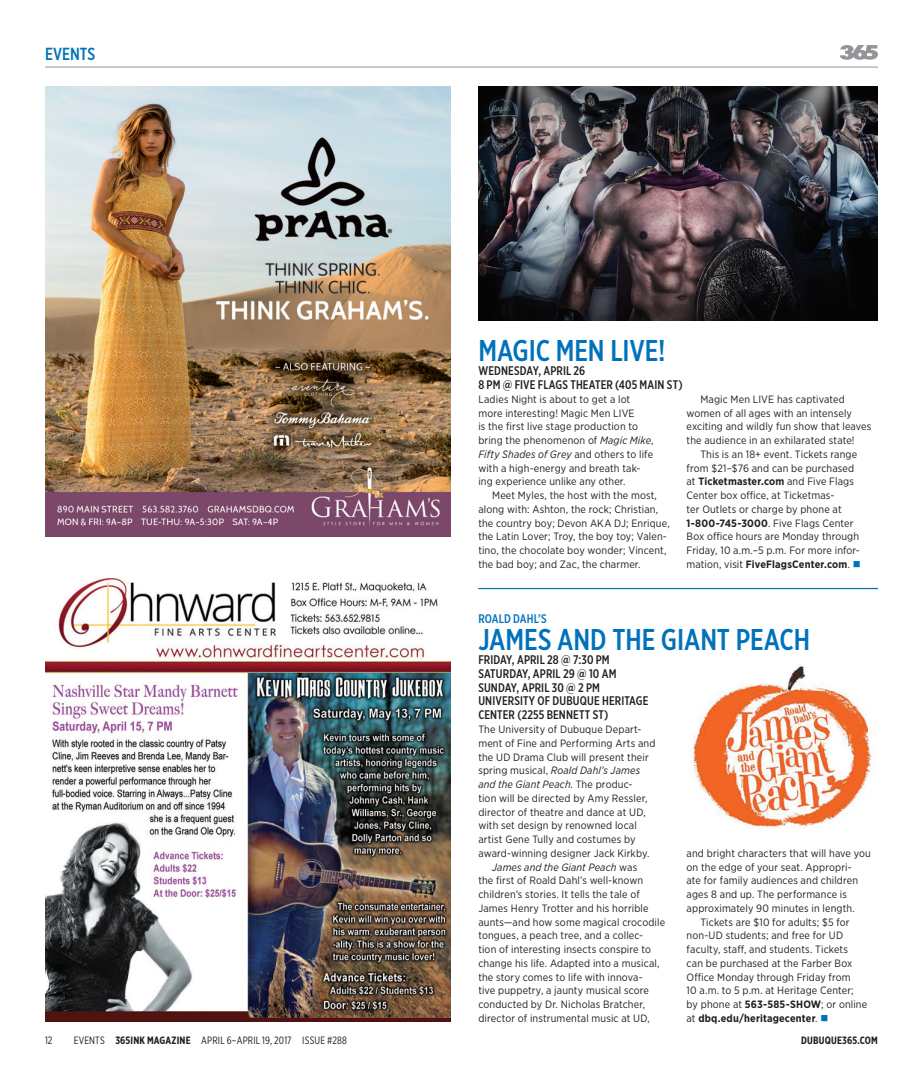
<style>
.page{position:relative;width:923px;height:1092px;background:#fff}
.page>*{position:absolute;margin:0;border:0;box-sizing:border-box;transform-origin:0 0}
.t1{font:500 30px "Gotham X Narrow";color:#0072bc}
.t2{font:500 17.5px "Gotham X Narrow";color:#0072bc}
.t3{font:500 12.5px/13.8px "Gotham X Narrow";letter-spacing:.01em;color:#231f20}
.t4{font:500 12.5px "Gotham X Narrow";letter-spacing:.005em;color:#0072bc}
.t5{font:10.62px/13.8px "Gotham Narrow";letter-spacing:.01em;color:#231f20}
.t6{font:italic 10.62px "Gotham Narrow";letter-spacing:.015em;color:#231f20}
.t7{font:10.62px "Gotham X Narrow";letter-spacing:.015em;color:#231f20}
.t8{font:700 10.62px "Gotham Narrow";letter-spacing:.02em;color:#231f20}
.t9{font:700 10.62px "Gotham X Narrow";letter-spacing:.015em;color:#231f20}
.s1{font-style:italic}
.s2{font-weight:700}
.s3{color:#0072bc}
.s4{font-style:normal}
.s5{font-weight:400}
</style>
<div class="page">
<hr style="left:45px;top:67px;width:833px;height:1px;background:#939598">
<svg style="left:840px;top:45px;width:38px;height:15px"></svg>
<img style="left:45px;top:578px;width:405px;height:443px">
<img style="left:45px;top:86px;width:405px;height:450px">
<hr style="left:478px;top:588px;width:400px;height:1px;background:#0072bc">
<img style="left:478px;top:86px;width:400px;height:234px">
<img style="left:691px;top:665px;width:182px;height:164px">
<h2 class="t2" style="left:45px;top:43px;width:52px">EVENTS</h2>
<h1 class="t1" style="left:478px;top:332px;width:188px">MAGIC MEN LIVE!</h1>
<p class="t3" style="left:478px;top:364px;width:206px">WEDNESDAY, APRIL 26<br>8 PM @ FIVE FLAGS THEATER (405 MAIN ST)</p>
<p class="t5" style="left:478px;top:392px;width:176px">Ladies Night is about to get a lot more interesting! Magic Men LIVE<br>is the first live stage production to bring the phenomenon of <span class="s1">Magic Mike</span>, <span class="s1">Fifty Shades of Grey</span> and others to life with a high-energy and breath tak&shy;ing experience unlike any other.</p>
<p class="t5" style="left:478px;top:488px;width:193px;text-indent:14px">Meet Myles, the host with the most, along with: Ashton, the rock; Christian, the country boy; Devon AKA DJ; Enrique, the Latin Lover; Troy, the boy toy; Valen&shy;tino, the chocolate boy wonder; Vincent, the bad boy; and Zac, the charmer.</p>
<p class="t5" style="left:686px;top:392px;width:186px;text-indent:14px">Magic Men LIVE has captivated women of all ages with an intensely exciting and wildly fun show that leaves the audience in an exhilarated state!</p>
<p class="t5" style="left:686px;top:447px;width:176px;text-indent:14px">This is an 18+ event. Tickets range from $21–$76 and can be purchased at <span class="s2">Ticketmaster.com</span> and Five Flags Center box office, at Ticketmas-<br>ter Outlets or charge by phone at <span class="s2">1-800-745-3000</span>. Five Flags Center Box office hours are Monday through Friday, 10 a.m.–5 p.m. For more infor&shy;mation, visit <span class="s2">FiveFlagsCenter.com</span>. <span class="s3">■</span></p>
<p class="t4" style="left:478px;top:611px;width:70px">ROALD DAHL’S</p>
<h1 class="t1" style="left:478px;top:621px;width:333px">JAMES AND THE GIANT PEACH</h1>
<p class="t3" style="left:478px;top:652px;width:172px">FRIDAY, APRIL 28 @ 7:30 PM<br>SATURDAY, APRIL 29 @ 10 AM<br>SUNDAY, APRIL 30 @ 2 PM<br>UNIVERSITY OF DUBUQUE HERITAGE<br>CENTER (2255 BENNETT ST)</p>
<p class="t5" style="left:478px;top:722px;width:164px">The University of Dubuque Depart-</p>
<p class="t5" style="left:478px;top:735px;width:178px">ment of Fine and Performing Arts and</p>
<p class="t5" style="left:478px;top:749px;width:172px">the UD Drama Club will present their</p>
<p class="t6" style="left:478px;top:763px;width:163px"><span class="s4">spring musical,</span> Roald Dahl’s James</p>
<p class="t6" style="left:478px;top:777px;width:156px">and the Giant Peach<span class="s4">. The produc-</span></p>
<p class="t5" style="left:478px;top:790px;width:170px">tion will be directed by Amy Ressler,</p>
<p class="t5" style="left:478px;top:804px;width:169px">director of theatre and dance at UD,</p>
<p class="t5" style="left:478px;top:818px;width:160px">with set design by renowned local</p>
<p class="t5" style="left:478px;top:832px;width:159px">artist Gene Tully and costumes by</p>
<p class="t5" style="left:478px;top:845px;width:173px">award-winning designer Jack Kirkby.</p>
<p class="t6" style="left:492px;top:860px;width:147px">James and the Giant Peach <span class="s4">was</span></p>
<p class="t5" style="left:478px;top:873px;width:166px">the first of Roald Dahl’s well-known</p>
<p class="t5" style="left:478px;top:887px;width:163px">children’s stories. It tells the tale of</p>
<p class="t5" style="left:478px;top:900px;width:172px">James Henry Trotter and his horrible</p>
<p class="t5" style="left:478px;top:914px;width:188px">aunts—and how some magical crocodile</p>
<p class="t5" style="left:478px;top:928px;width:166px">tongues, a peach tree, and a collec-</p>
<p class="t5" style="left:478px;top:942px;width:174px">tion of interesting insects conspire to</p>
<p class="t5" style="left:478px;top:955px;width:183px">change his life. Adapted into a musical,</p>
<p class="t5" style="left:478px;top:969px;width:166px">the story comes to life with innova-</p>
<p class="t5" style="left:478px;top:983px;width:172px">tive puppetry, a jaunty musical score</p>
<p class="t5" style="left:478px;top:997px;width:168px">conducted by Dr. Nicholas Bratcher,</p>
<p class="t5" style="left:478px;top:1010px;width:173px">director of instrumental music at UD,</p>
<p class="t5" style="left:686px;top:845px;width:186px">and bright characters that will have you</p>
<p class="t5" style="left:686px;top:859px;width:167px">on the edge of your seat. Appropri-</p>
<p class="t5" style="left:686px;top:873px;width:173px">ate for family audiences and children</p>
<p class="t5" style="left:686px;top:887px;width:162px">ages 8 and up. The performance is</p>
<p class="t5" style="left:686px;top:900px;width:170px">approximately 90 minutes in length.</p>
<p class="t5" style="left:700px;top:914px;width:151px">Tickets are $10 for adults; $5 for</p>
<p class="t5" style="left:686px;top:928px;width:158px">non-UD students; and free for UD</p>
<p class="t5" style="left:686px;top:942px;width:163px">faculty, staff, and students. Tickets</p>
<p class="t5" style="left:686px;top:955px;width:167px">can be purchased at the Farber Box</p>
<p class="t5" style="left:686px;top:969px;width:166px">Office Monday through Friday from</p>
<p class="t5" style="left:686px;top:983px;width:169px">10 a.m. to 5 p.m. at Heritage Center;</p>
<p class="t5" style="left:686px;top:997px;width:182px">by phone at <span class="s2">563-585-SHOW</span>; or online</p>
<p class="t8" style="left:686px;top:1011px;width:143px"><span class="s5">at</span> dbq.edu/heritagecenter<span class="s5">.</span> <span class="s3">■</span></p>
<p class="t7" style="left:45px;top:1034px;width:9px">12</p>
<p class="t7" style="left:74px;top:1034px;width:275px">EVENTS <span class="s2">365INK MAGAZINE</span> APRIL 6–APRIL 19, 2017 ISSUE #288</p>
<p class="t9" style="left:801px;top:1033px;width:78px">DUBUQUE365.COM</p>
</div>
